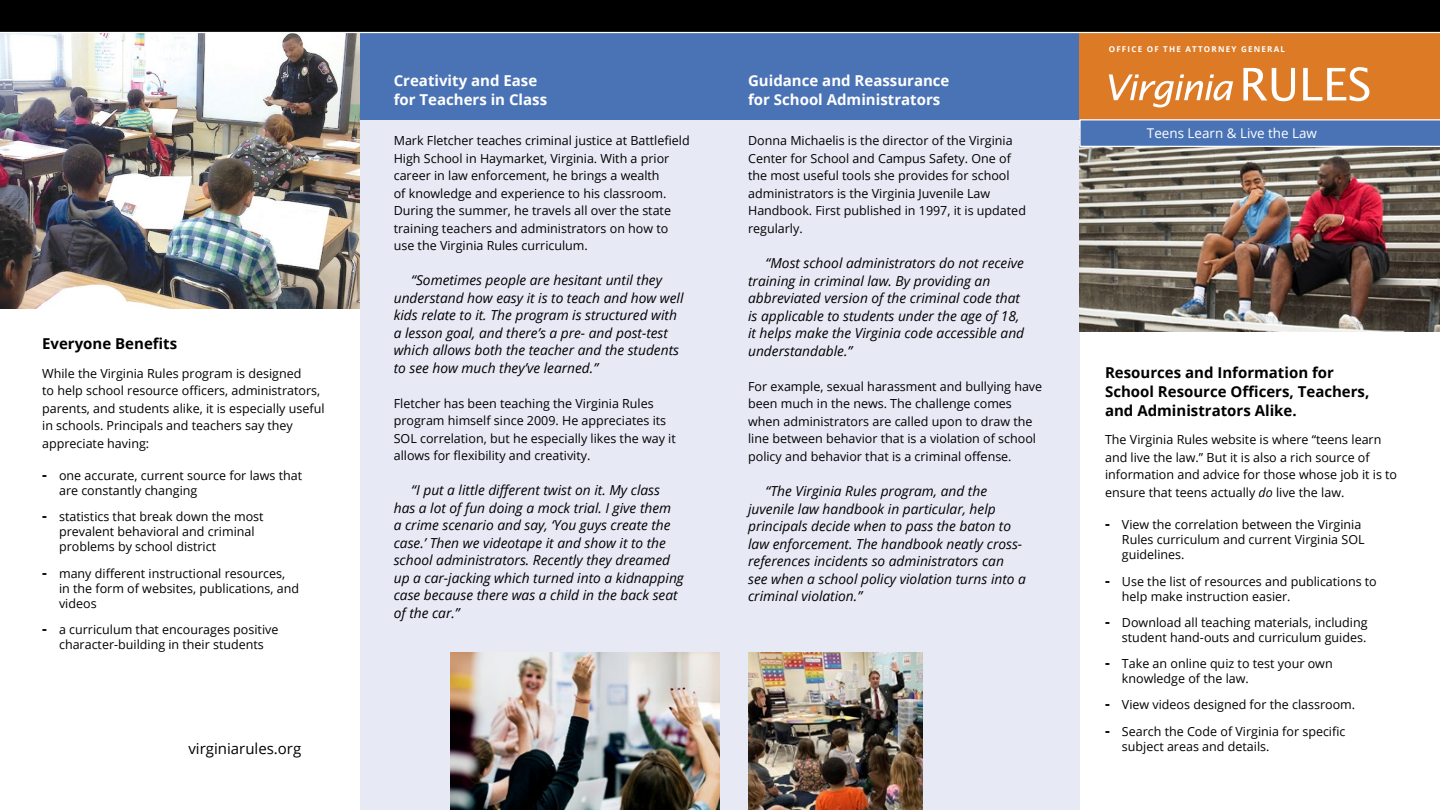
<style>
.page{position:relative;width:1440px;height:810px;background:#fff}
.page>*{position:absolute;margin:0;border:0;box-sizing:border-box;transform-origin:0 0}
.Subheading{font:700 15px/18.8px "Open Sans";color:#000}
.Subheading-2{font:700 15px/18.8px "Open Sans";color:#fff}
.t1{font:15px "Open Sans";color:#000}
.quote{font:italic 13.75px/17.5px "Open Sans";color:#000}
.t2{font:13.38px "Open Sans";color:#fff}
.body{font:12.5px/17.5px "Open Sans";color:#000}
.bullet{font:12.5px/15px "Open Sans";color:#000}
.t3{font:700 8px "Open Sans";letter-spacing:.15em;color:#fff}
.s1{font-weight:700;font-size:15px}
.s2{font-style:italic}
</style>
<div class="page">
<img style="left:0;top:33px;width:360px;height:276px">
<div style="left:360px;top:114px;width:720px;height:696px;background:#e7e9f5"></div>
<img style="left:1079px;top:147px;width:361px;height:184px">
<div style="left:360px;top:0;width:1080px;height:119px;background:#4a73b6"></div>
<div style="left:1080px;top:31px;width:360px;height:88px;background:#dc7a25"></div>
<svg style="left:1079px;top:119px;width:361px;height:28px;background:#5b80bb"></svg>
<div style="left:0;top:0;width:1440px;height:33px;background:#000"></div>
<img style="left:748px;top:652px;width:175px;height:158px">
<img style="left:450px;top:652px;width:270px;height:158px">
<svg style="left:1243px;top:67px;width:126px;height:34px"></svg>
<svg style="left:1109px;top:74px;width:124px;height:33px"></svg>
<p class="Subheading" style="left:42px;top:334px;width:137px">Everyone Benefits</p>
<p class="body" style="left:42px;top:364px;width:284px">While the Virginia Rules program is designed<br>to help school resource officers, administrators, parents, and students alike, it is especially useful in schools. Principals and teachers say they appreciate having:</p>
<p class="bullet" style="left:59px;top:468px;width:245px;text-indent:-17px"><span class="s1">-</span> one accurate, current source for laws that are constantly changing</p>
<p class="bullet" style="left:59px;top:509px;width:206px;text-indent:-17px"><span class="s1">-</span> statistics that break down the most prevalent behavioral and criminal problems by school district</p>
<p class="bullet" style="left:59px;top:565px;width:242px;text-indent:-17px"><span class="s1">-</span> many different instructional resources,<br>in the form of websites, publications, and videos</p>
<p class="bullet" style="left:42px;top:621px;width:238px;text-align:center"><span class="s1">-</span> a curriculum that encourages positive character-building in their students</p>
<p class="t1" style="left:188px;top:738px;width:114px">virginiarules.org</p>
<p class="Subheading-2" style="left:394px;top:71px;width:155px">Creativity and Ease for Teachers in Class</p>
<p class="body" style="left:394px;top:132px;width:297px">Mark Fletcher teaches criminal justice at Battlefield High School in Haymarket, Virginia. With a prior career in law enforcement, he brings a wealth<br>of knowledge and experience to his classroom.<br>During the summer, he travels all over the state training teachers and administrators on how to use the Virginia Rules curriculum.</p>
<p class="quote" style="left:394px;top:271px;width:291px;text-indent:18px">“Sometimes people are hesitant until they understand how easy it is to teach and how well kids relate to it. The program is structured with a lesson goal, and there’s a pre- and post-test which allows both the teacher and the students to see how much they’ve learned.”</p>
<p class="body" style="left:394px;top:394px;width:274px">Fletcher has been teaching the Virginia Rules program himself since 2009. He appreciates its</p>
<p class="body" style="left:394px;top:429px;width:284px">SOL correlation, but he especially likes the way it allows for flexibility and creativity.</p>
<p class="quote" style="left:394px;top:481px;width:292px;text-indent:17px">“I put a little different twist on it. My class has a lot of fun doing a mock trial. I give them<br>a crime scenario and say, ‘You guys create the case.’ Then we videotape it and show it to the school administrators. Recently they dreamed up a car-jacking which turned into a kidnapping case because there was a child in the back seat of the car.”</p>
<p class="Subheading-2" style="left:748px;top:71px;width:203px">Guidance and Reassurance for School Administrators</p>
<p class="body" style="left:748px;top:132px;width:279px">Donna Michaelis is the director of the Virginia Center for School and Campus Safety. One of the most useful tools she provides for school administrators is the Virginia Juvenile Law Handbook. First published in 1997, it is updated regularly.</p>
<p class="quote" style="left:748px;top:254px;width:278px;text-indent:17px">“Most school administrators do not receive training in criminal law. By providing an abbreviated version of the criminal code that is applicable to students under the age of 18, it helps make the Virginia code accessible and understandable.”</p>
<p class="body" style="left:748px;top:377px;width:296px">For example, sexual harassment and bullying have been much in the news. The challenge comes when administrators are called upon to draw the line between behavior that is a violation of school policy and behavior that is a criminal offense.</p>
<p class="quote" style="left:748px;top:482px;width:279px;text-indent:18px">“The Virginia Rules program, and the juvenile law handbook in particular, help principals decide when to pass the baton to law enforcement. The handbook neatly cross&shy;references incidents so administrators can see when a school policy violation turns into a criminal violation.”</p>
<p class="t3" style="left:1109px;top:43px;width:178px">OFFICE OF THE ATTORNEY GENERAL</p>
<p class="t2" style="left:1147px;top:124px;width:172px">Teens Learn &amp; Live the Law</p>
<p class="Subheading" style="left:1105px;top:363px;width:266px">Resources and Information for<br>School Resource Officers, Teachers, and Administrators Alike.</p>
<p class="body" style="left:1105px;top:431px;width:294px">The Virginia Rules website is where “teens learn and live the law.” But it is also a rich source of information and advice for those whose job it is to ensure that teens actually <span class="s2">do</span> live the law.</p>
<p class="bullet" style="left:1122px;top:517px;width:244px;text-indent:-17px"><span class="s1">-</span> View the correlation between the Virginia<br>Rules curriculum and current Virginia SOL guidelines.</p>
<p class="bullet" style="left:1122px;top:573px;width:256px;text-indent:-17px"><span class="s1">-</span> Use the list of resources and publications to help make instruction easier.</p>
<p class="bullet" style="left:1105px;top:614px;width:264px;text-align:right"><span class="s1">-</span> Download all teaching materials, including student hand-outs and curriculum guides.</p>
<p class="bullet" style="left:1122px;top:656px;width:212px;text-indent:-17px"><span class="s1">-</span> Take an online quiz to test your own knowledge of the law.</p>
<p class="bullet" style="left:1105px;top:697px;width:252px"><span class="s1">-</span> View videos designed for the classroom.</p>
<p class="bullet" style="left:1122px;top:723px;width:225px;text-indent:-17px"><span class="s1">-</span> Search the Code of Virginia for specific subject areas and details.</p>
</div>
